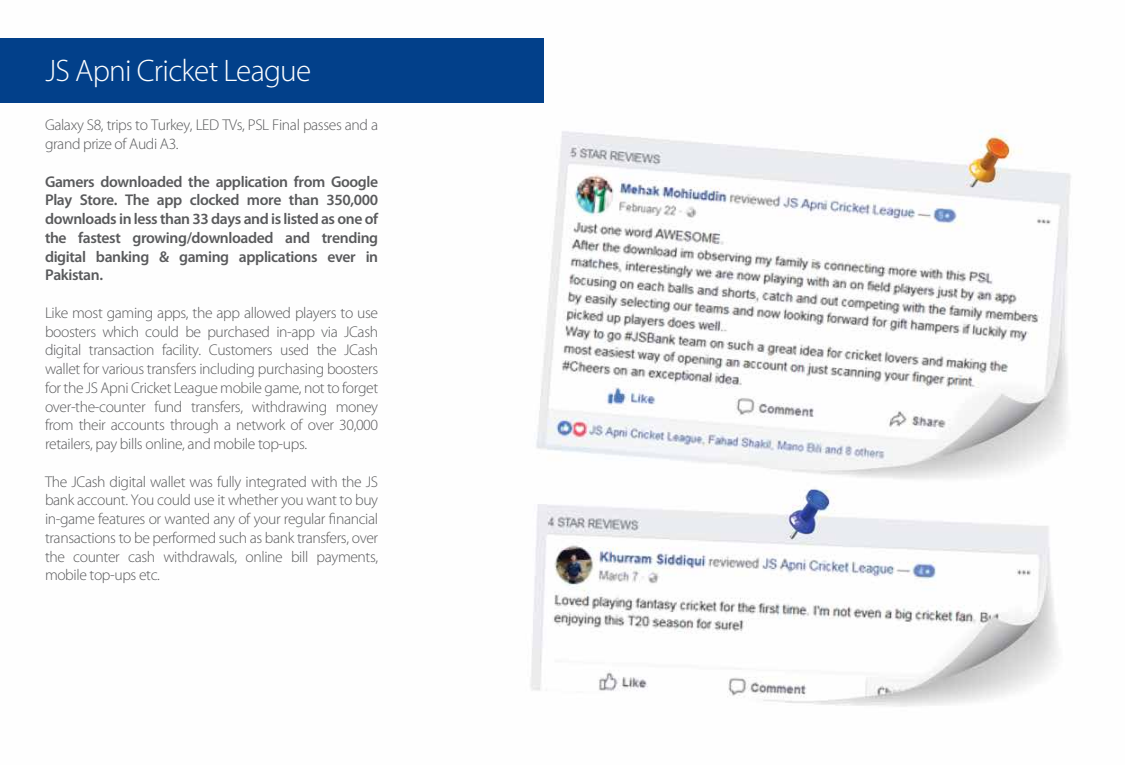
<style>
.page{position:relative;width:1125px;height:765px;background:#fff}
.page>*{position:absolute;margin:0;border:0;box-sizing:border-box;transform-origin:0 0}
.t1{font:300 31.25px "Myriad Pro";letter-spacing:-.025em;color:#fff}
.t2{font:300 15.62px/18.8px "Myriad Pro";letter-spacing:-.025em;color:#595a5c;text-align:justify}
.t3{font:600 15.62px/18.8px "Myriad Pro";letter-spacing:-.025em;color:#595a5c;text-align:justify}
</style>
<div class="page">
<img style="left:530px;top:130px;width:541px;height:577px">
<div style="left:0;top:38px;width:544px;height:65px;background:#02408a"></div>
<h1 class="t1" style="left:45px;top:54px;width:267px">JS Apni Cricket League</h1>
<p class="t2" style="left:45px;top:116px;width:335px">Galaxy S8, trips to Turkey, LED TVs, PSL Final passes and a grand prize of Audi A3.</p>
<p class="t3" style="left:45px;top:172px;width:335px">Gamers downloaded the application from Google Play Store. The app clocked more than 350,000 downloads in less than 33 days and is listed as one of the fastest growing/downloaded and trending digital banking &amp; gaming applications ever in Pakistan.</p>
<p class="t2" style="left:45px;top:303px;width:335px">Like most gaming apps, the app allowed players to use boosters which could be purchased in-app via JCash digital transaction facility. Customers used the JCash wallet for various transfers including purchasing boosters for the JS Apni Cricket League mobile game, not to forget over-the-counter fund transfers, withdrawing money from their accounts through a network of over 30,000 retailers, pay bills online, and mobile top-ups.</p>
<p class="t2" style="left:45px;top:472px;width:335px">The JCash digital wallet was fully integrated with the JS bank account. You could use it whether you want to buy in-game features or wanted any of your regular financial transactions to be performed such as bank transfers, over the counter cash withdrawals, online bill payments, mobile top-ups etc.</p>
</div>
